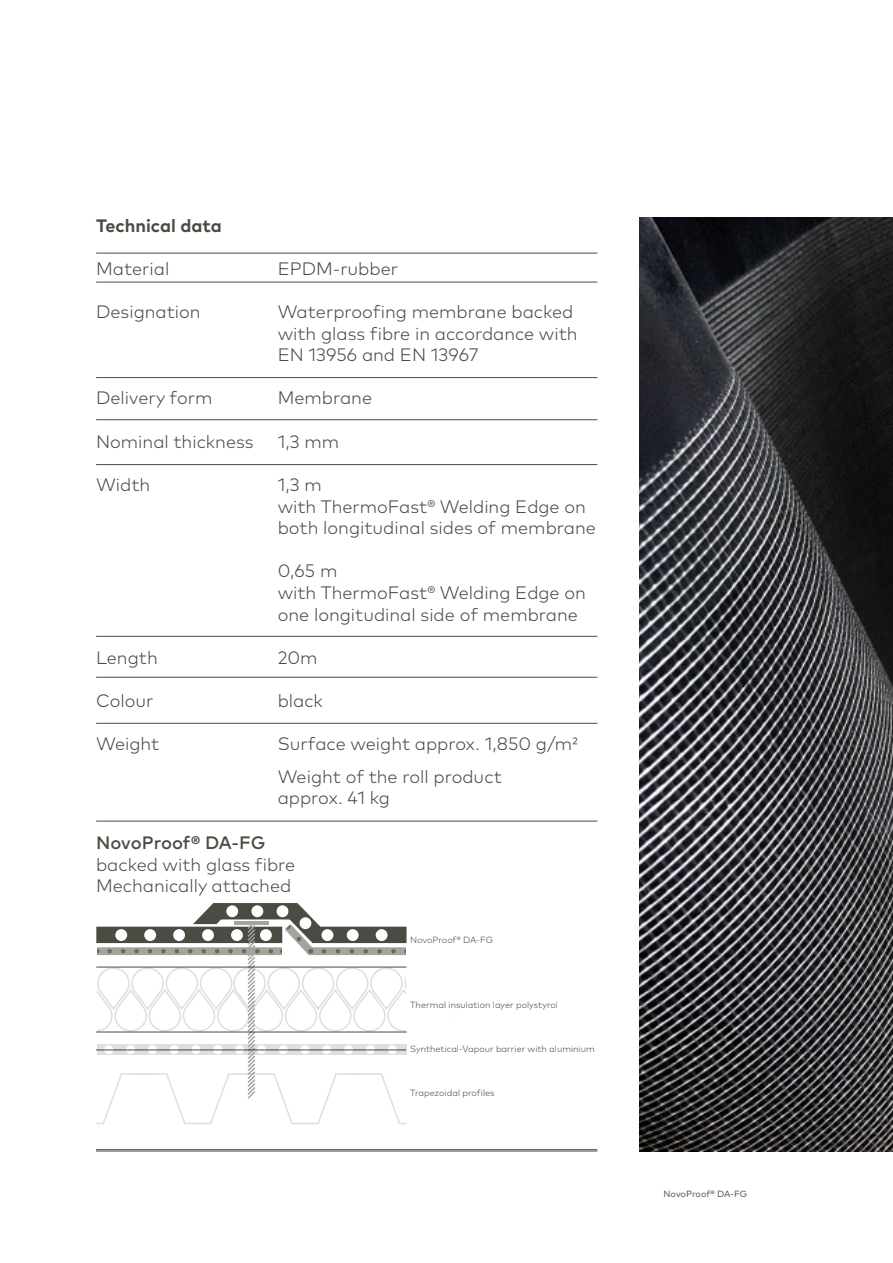
<style>
.page{position:relative;width:893px;height:1263px;background:#fff}
.page>*{position:absolute;margin:0;border:0;box-sizing:border-box;transform-origin:0 0}
.t1{font:300 18px/21.6px "Mark OT";color:#4c4b43}
.t2{font:500 18px "Mark OT";letter-spacing:-.005em;color:#4c4b43}
.t3{font:700 18px "Mark OT";color:#4c4b43}
.t4{font:300 18px "Mark OT";letter-spacing:-.02em;color:#4c4b43}
.t5{font:300 9px "Mark OT";color:#4c4b43}
.t6{font:9px "Mark OT";letter-spacing:-.005em;color:#4c4b43}
</style>
<div class="page">
<img style="left:640px;top:217px;width:253px;height:934px">
<hr style="left:96px;top:464px;width:501px;height:1px;background:#4c4b43">
<hr style="left:96px;top:419px;width:501px;height:1px;background:#4c4b43">
<hr style="left:96px;top:636px;width:501px;height:1px;background:#4c4b43">
<hr style="left:96px;top:377px;width:501px;height:1px;background:#4c4b43">
<hr style="left:96px;top:677px;width:501px;height:1px;background:#4c4b43">
<hr style="left:96px;top:282px;width:501px;height:1px;background:#4c4b43">
<hr style="left:96px;top:723px;width:501px;height:1px;background:#4c4b43">
<hr style="left:96px;top:253px;width:501px;height:1px;background:#4c4b43">
<hr style="left:96px;top:821px;width:501px;height:1px;background:#4c4b43">
<hr style="left:96px;top:1151px;width:501px;height:1px;background:#4c4b43">
<hr style="left:96px;top:1149px;width:501px;height:1px;background:#4c4b43">
<svg style="left:96px;top:903px;width:311px;height:222px"></svg>
<hr style="left:96px;top:967px;width:310px;height:1px;background:#4c4b43">
<hr style="left:96px;top:1032px;width:310px;height:1px;background:#4c4b43">
<hr style="left:96px;top:1049px;width:310px;height:1px;background:#4c4b43">
<p class="t3" style="left:96px;top:213px;width:127px">Technical data</p>
<p class="t1" style="left:96px;top:258px;width:75px">Material</p>
<p class="t1" style="left:96px;top:301px;width:106px">Designation</p>
<p class="t1" style="left:96px;top:387px;width:118px">Delivery form</p>
<p class="t1" style="left:96px;top:430px;width:159px">Nominal thickness</p>
<p class="t1" style="left:96px;top:474px;width:56px">Width</p>
<p class="t1" style="left:96px;top:646px;width:63px">Length</p>
<p class="t1" style="left:96px;top:690px;width:59px">Colour</p>
<p class="t1" style="left:96px;top:733px;width:65px">Weight</p>
<p class="t1" style="left:278px;top:258px;width:122px">EPDM-rubber</p>
<p class="t1" style="left:278px;top:301px;width:301px">Waterproofing membrane backed with glass fibre in accordance with<br>EN 13956 and EN 13967</p>
<p class="t1" style="left:278px;top:387px;width:96px">Membrane</p>
<p class="t1" style="left:278px;top:430px;width:63px">1,3 mm</p>
<p class="t1" style="left:278px;top:474px;width:320px">1,3 m<br>with ThermoFast® Welding Edge on both longitudinal sides of membrane</p>
<p class="t1" style="left:278px;top:560px;width:310px">0,65 m<br>with ThermoFast® Welding Edge on one longitudinal side of membrane</p>
<p class="t1" style="left:278px;top:646px;width:41px">20m</p>
<p class="t1" style="left:278px;top:690px;width:47px">black</p>
<p class="t1" style="left:278px;top:727px;width:302px;line-height:32.4px">Surface weight approx. 1,850 g/m²<br>Weight of the roll product</p>
<p class="t4" style="left:278px;top:787px;width:114px">approx. 41 kg</p>
<p class="t2" style="left:96px;top:831px;width:171px">NovoProof® DA-FG</p>
<p class="t1" style="left:96px;top:853px;width:201px">backed with glass fibre<br>Mechanically attached</p>
<p class="t5" style="left:410px;top:935px;width:84px">NovoProof® DA-FG</p>
<p class="t5" style="left:410px;top:999px;width:149px">Thermal insulation layer polystyrol</p>
<p class="t5" style="left:410px;top:1044px;width:186px">Synthetical-Vapour barrier with aluminium</p>
<p class="t5" style="left:410px;top:1087px;width:86px">Trapezoidal profiles</p>
<p class="t6" style="left:664px;top:1189px;width:85px">NovoProof® DA-FG</p>
</div>
